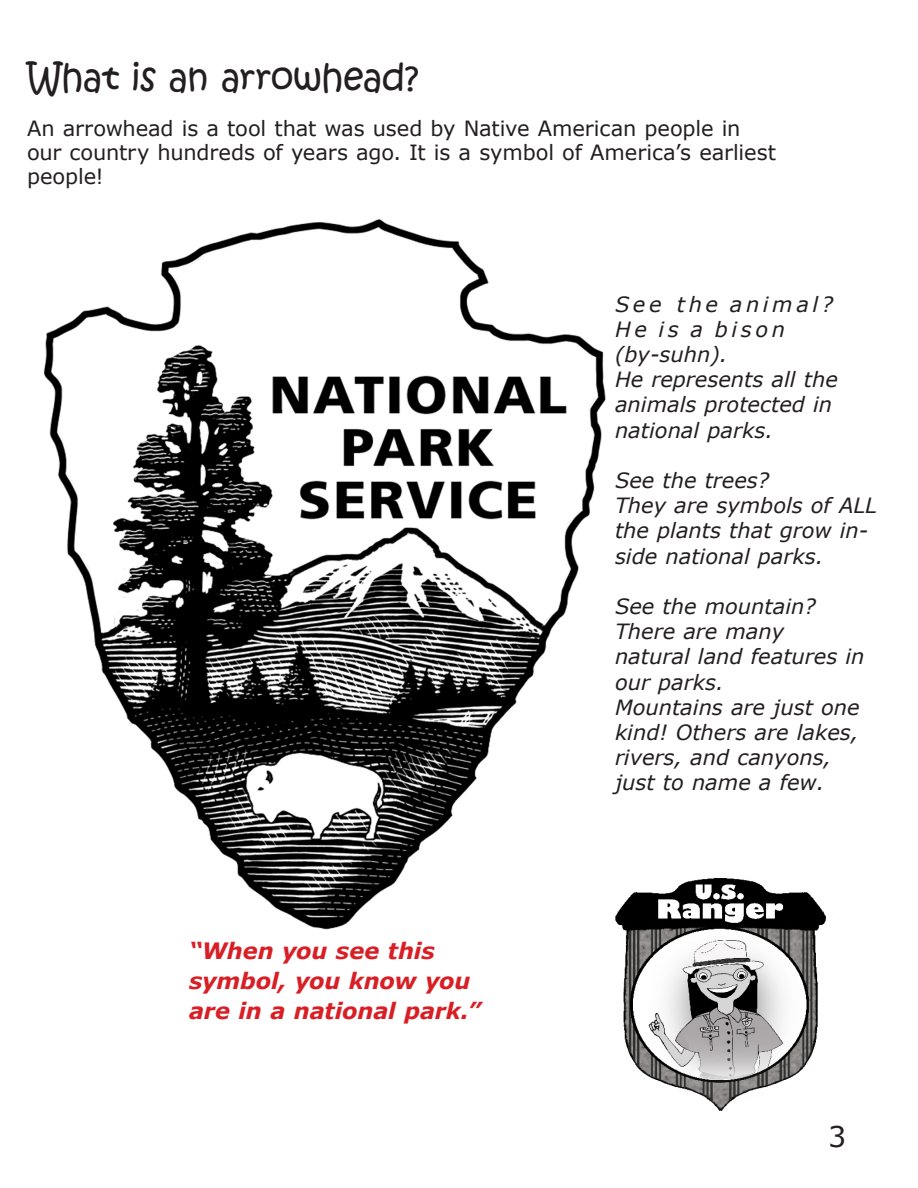
<style>
.page{position:relative;width:918px;height:1188px;background:#fff}
.page>*{position:absolute;margin:0;border:0;box-sizing:border-box;transform-origin:0 0}
.t1{font:36px "Kristen ITC";letter-spacing:-.015em;color:#231f20}
.t2{font:28.5px "Verdana";color:#231f20}
.t3{font:italic 700 22.5px/30px "Verdana";letter-spacing:-.01em;color:#d91f26}
.t4{font:italic 21px/25.2px "Verdana";color:#231f20}
.t5{font:21px/24px "Verdana";letter-spacing:-.005em;color:#231f20}
</style>
<div class="page">
<img style="left:43px;top:219px;width:563px;height:711px">
<img style="left:590px;top:864px;width:236px;height:247px">
<h2 class="t1" style="left:27px;top:54px;width:393px">What is an arrowhead?</h2>
<p class="t5" style="left:27px;top:116px;width:751px">An arrowhead is a tool that was used by Native American people in our country hundreds of years ago. It is a symbol of America’s earliest people!</p>
<p class="t3" style="left:189px;top:935px;width:293px">“When you see this symbol, you know you are in a national park.”</p>
<p class="t4" style="left:615px;top:291px;width:224px">See the animal?<br>He is a bison (by-suhn).<br>He represents all the animals protected in national parks.</p>
<p class="t4" style="left:615px;top:467px;width:263px">See the trees?<br>They are symbols of ALL the plants that grow in&shy;side national parks.</p>
<p class="t4" style="left:615px;top:593px;width:251px">See the mountain?<br>There are many<br>natural land features in our parks.<br>Mountains are just one kind! Others are lakes, rivers, and canyons, just to name a few.</p>
<p class="t2" style="left:828px;top:1118px;width:20px">3</p>
</div>
